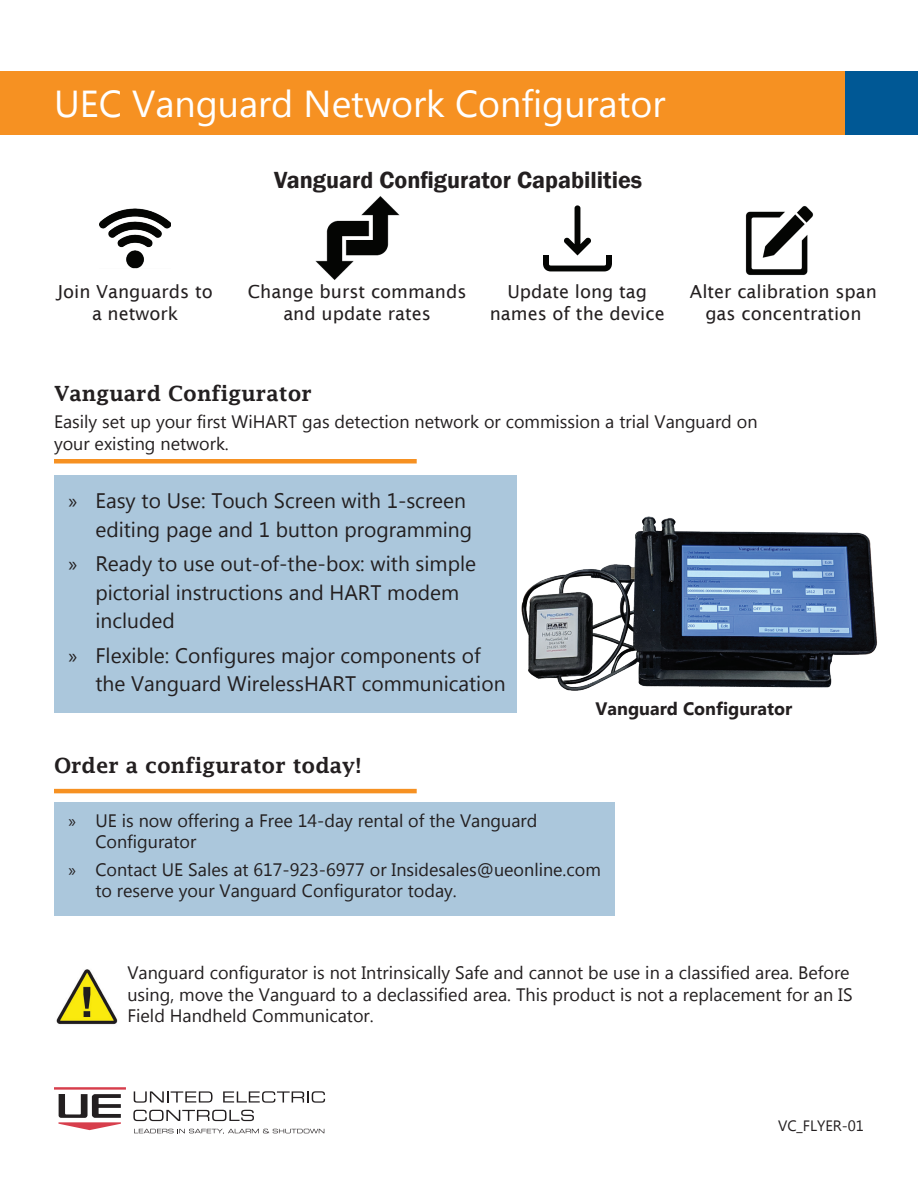
<style>
.page{position:relative;width:918px;height:1188px;background:#fff}
.page>*{position:absolute;margin:0;border:0;box-sizing:border-box;transform-origin:0 0}
.t1{font:37.5px "Microsoft New Tai Lue";color:#fff}
.t2{font:600 24px "Franklin Gothic";color:#231f20}
.t3{font:21px/28.5px "Microsoft New Tai Lue";color:#231f20}
.t4{font:600 21px "Lucida Fax";color:#231f20}
.t5{font:18px/21.6px "Microsoft New Tai Lue";color:#231f20}
.t6{font:18px/21.6px "Lucida Sans";color:#231f20;text-align:center}
.t7{font:700 18px "Microsoft New Tai Lue";color:#231f20}
.t8{font:15px "Microsoft New Tai Lue";color:#231f20}
.s1{font-family:"Myriad Pro"}
</style>
<div class="page">
<div style="left:54px;top:802px;width:560px;height:113px;background:#abc7dc"></div>
<div style="left:54px;top:475px;width:463px;height:238px;background:#abc7dc"></div>
<div style="left:1px;top:71px;width:844px;height:63px;background:#f69122"></div>
<div style="left:845px;top:71px;width:73px;height:63px;background:#005895"></div>
<img style="left:100px;top:208px;width:71px;height:60px">
<img style="left:315px;top:196px;width:85px;height:84px">
<img style="left:543px;top:205px;width:69px;height:67px">
<img style="left:745px;top:206px;width:69px;height:69px">
<img style="left:521px;top:516px;width:357px;height:175px">
<div style="left:54px;top:459px;width:363px;height:5px;background:#f69122"></div>
<hr style="left:54px;top:789px;width:363px;height:4px;background:#f69122">
<img style="left:56px;top:969px;width:62px;height:56px">
<hr style="left:54px;top:1087px;width:72px;height:3px;background:#d73e4c">
<svg style="left:58px;top:1094px;width:63px;height:36px"></svg>
<svg style="left:134px;top:1091px;width:79px;height:12px"></svg>
<svg style="left:223px;top:1091px;width:102px;height:12px"></svg>
<svg style="left:133px;top:1110px;width:121px;height:11px"></svg>
<svg style="left:134px;top:1129px;width:190px;height:5px"></svg>
<h1 class="t1" style="left:54px;top:82px;width:613px">UEC Vanguard Network Configurator</h1>
<h2 class="t2" style="left:274px;top:165px;width:370px">Vanguard Configurator Capabilities</h2>
<p class="t6" style="left:58px;top:281px;width:157px">Join Vanguards to a network</p>
<p class="t6" style="left:248px;top:281px;width:220px">Change burst commands and update rates</p>
<p class="t6" style="left:490px;top:281px;width:176px">Update long tag names of the device</p>
<p class="t6" style="left:690px;top:281px;width:189px">Alter calibration span gas concentration</p>
<p class="t4" style="left:54px;top:382px;width:259px">Vanguard Configurator</p>
<p class="t5" style="left:54px;top:413px;width:705px">Easily set up your first WiHART gas detection network or commission a trial Vanguard on your existing network.</p>
<p class="t3" style="left:68px;top:488px;width:405px;text-align:right"><span class="s1">»</span> Easy to Use: Touch Screen with 1-screen editing page and 1 button programming</p>
<p class="t3" style="left:95px;top:551px;width:382px;text-indent:-27px"><span class="s1">»</span> Ready to use out-of-the-box: with simple pictorial instructions and HART modem included</p>
<p class="t3" style="left:95px;top:643px;width:412px;text-indent:-27px"><span class="s1">»</span> Flexible: Configures major components of the Vanguard WirelessHART communication</p>
<p class="t7" style="left:596px;top:699px;width:198px">Vanguard Configurator</p>
<p class="t4" style="left:54px;top:754px;width:309px">Order a configurator today!</p>
<p class="t5" style="left:95px;top:811px;width:444px;text-indent:-27px"><span class="s1">»</span> UE is now offering a Free 14-day rental of the Vanguard<br>Configurator</p>
<p class="t5" style="left:95px;top:860px;width:507px;text-indent:-27px"><span class="s1">»</span> Contact UE Sales at 617-923-6977 or Insidesales@ueonline.com to reserve your Vanguard Configurator today.</p>
<p class="t5" style="left:127px;top:963px;width:727px">Vanguard configurator is not Intrinsically Safe and cannot be use in a classified area. Before using, move the Vanguard to a declassified area. This product is not a replacement for an IS<br>Field Handheld Communicator.</p>
<p class="t8" style="left:778px;top:1117px;width:87px">VC_FLYER-01</p>
</div>
